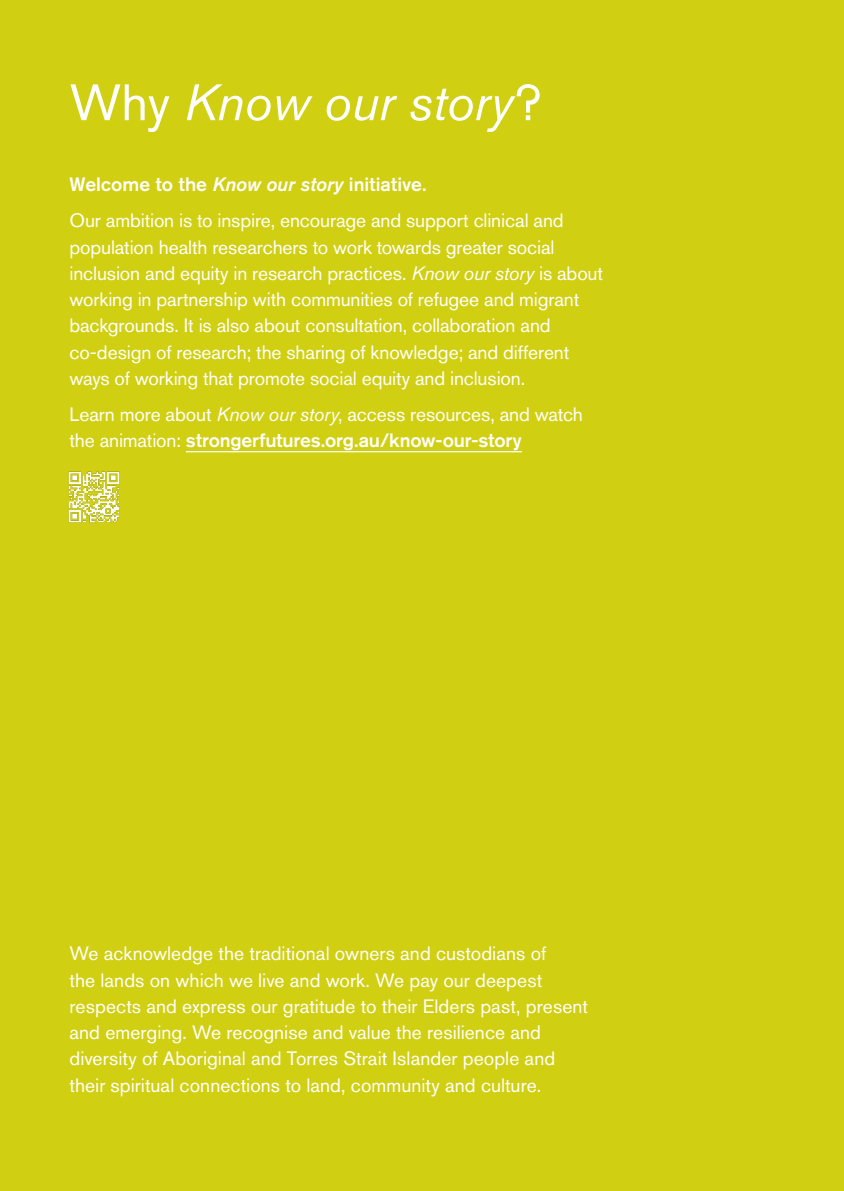
<style>
.page{position:relative;width:844px;height:1191px;background:#fff}
.page>*{position:absolute;margin:0;border:0;box-sizing:border-box;transform-origin:0 0}
.t1{font:italic 50.75px "Akzidenz Grotesk BQ";color:#fff}
.Body{font:19.25px/26.2px "Akzidenz Grotesk BQ";letter-spacing:-.005em;color:#fff}
.Body-2{font:500 19.25px "Akzidenz Grotesk BQ";letter-spacing:.005em;color:#fff}
.s1{font-style:normal}
.s2{font-family:"Akzidenz Grotesk BQ Med";font-weight:400;font-style:italic}
.s3{font-style:italic}
.s4{font-weight:500}
</style>
<div class="page">
<div style="left:0;top:0;width:843px;height:1191px;background:#d1cf12"></div>
<hr style="left:186px;top:451px;width:335px;height:1px;background:#fff">
<img style="left:68px;top:471px;width:52px;height:52px">
<p class="t1" style="left:69px;top:72px;width:473px"><span class="s1">Why</span> Know our story<span class="s1">?</span></p>
<p class="Body-2" style="left:69px;top:173px;width:358px">Welcome to the <span class="s2">Know our story</span> initiative.</p>
<p class="Body" style="left:69px;top:207px;width:535px">Our ambition is to inspire, encourage and support clinical and population health researchers to work towards greater social inclusion and equity in research practices. <span class="s3">Know our story</span> is about working in partnership with communities of refugee and migrant backgrounds. It is also about consultation, collaboration and co-design of research; the sharing of knowledge; and different ways of working that promote social equity and inclusion.</p>
<p class="Body" style="left:69px;top:401px;width:515px">Learn more about <span class="s3">Know our story</span>, access resources, and watch the animation: <span class="s4">strongerfutures.org.au/know-our-story</span></p>
<p class="Body" style="left:69px;top:940px;width:520px">We acknowledge the traditional owners and custodians of<br>the lands on which we live and work. We pay our deepest respects and express our gratitude to their Elders past, present and emerging. We recognise and value the resilience and diversity of Aboriginal and Torres Strait Islander people and their spiritual connections to land, community and culture.</p>
</div>
